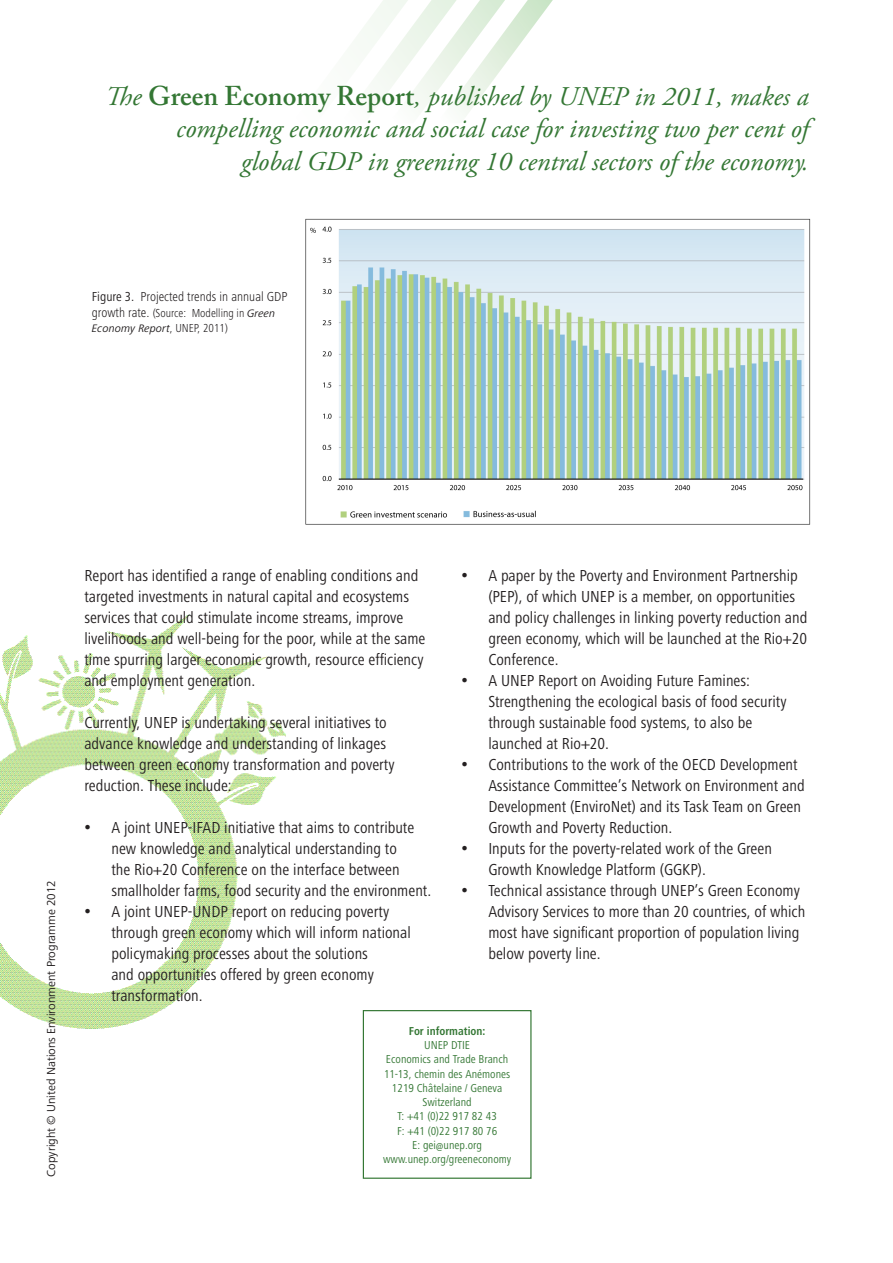
<style>
.page{position:relative;width:893px;height:1263px;background:#fff}
.page>*{position:absolute;margin:0;border:0;box-sizing:border-box;transform-origin:0 0}
.t1{font:italic 27px/32.4px "Adobe Garamond Pro";color:#347734;text-align:right}
.t2{font:condensed 16.5px/21px "Frutiger Next LT";color:#231f20}
.t3{font:300 condensed 13.5px "Frutiger Next LT";color:#231f20}
.t4{font:12px "Frutiger Next LT";color:#231f20}
.t5{font:300 condensed 12px "Frutiger Next LT";color:#231f20}
.t6{font:condensed 11.85px "Frutiger Next LT";color:#347734}
.t7{font:700 condensed 11.85px "Frutiger Next LT";color:#347734}
.t8{font:italic 11.25px "Frutiger Next LT";color:#231f20}
.s1{font-family:"Adobe Caslon Pro";font-weight:600;font-style:normal}
.s2{font-weight:400}
.s3{font-size:13.5px}
.s4{font-weight:400;font-style:italic;font-stretch:normal;font-size:11.25px}
.s5{font-weight:300;font-style:normal;font-stretch:condensed;font-size:12px}
.s6{font-family:"Times New Roman";font-stretch:normal;font-size:18px}
</style>
<div class="page">
<svg style="left:362px;top:0;width:191px;height:115px"></svg>
<div style="left:363px;top:1010px;width:168px;height:169px;border:1px solid #347734"></div>
<img style="left:0;top:614px;width:286px;height:415px">
<img style="left:305px;top:218px;width:506px;height:307px">
<p class="t1" style="left:105px;top:81px;width:705px">The <span class="s1">Green Economy Report</span>, published by UNEP in 2011, makes a compelling economic and social case for investing two per cent of</p>
<p class="t1" style="left:241px;top:146px;width:569px">global GDP in greening 10 central sectors of the economy.</p>
<p class="t3" style="left:92px;top:289px;width:197px"><span class="s2">Figure 3.</span> Projected trends in annual GDP</p>
<p class="t5" style="left:92px;top:307px;width:185px"><span class="s3">growth rate.</span> (Source: Modelling in <span class="s4">Green</span></p>
<p class="t8" style="left:92px;top:322px;width:138px">Economy Report<span class="s5">, UNEP, 2011)</span></p>
<p class="t4" style="left:45px;top:1177px;width:298px;rotate:-90deg">Copyright © United Nations Environment Programme 2012</p>
<p class="t2" style="left:84px;top:565px;width:342px">Report has identified a range of enabling conditions and targeted investments in natural capital and ecosystems services that could stimulate income streams, improve livelihoods and well-being for the poor, while at the same time spurring larger economic growth, resource efficiency and employment generation.</p>
<p class="t2" style="left:84px;top:712px;width:312px">Currently, UNEP is undertaking several initiatives to advance knowledge and understanding of linkages between green economy transformation and poverty reduction. These include:</p>
<p class="t2" style="left:111px;top:817px;width:321px;text-indent:-27px"><span class="s6">•</span> A joint UNEP-IFAD initiative that aims to contribute new knowledge and analytical understanding to<br>the Rio+20 Conference on the interface between smallholder farms, food security and the environment.</p>
<p class="t2" style="left:111px;top:901px;width:301px;text-indent:-27px"><span class="s6">•</span> A joint UNEP-UNDP report on reducing poverty through green economy which will inform national policymaking processes about the solutions<br>and opportunities offered by green economy transformation.</p>
<p class="t2" style="left:488px;top:565px;width:321px;text-indent:-27px"><span class="s6">•</span> A paper by the Poverty and Environment Partnership (PEP), of which UNEP is a member, on opportunities and policy challenges in linking poverty reduction and green economy, which will be launched at the Rio+20<br>Conference.</p>
<p class="t2" style="left:488px;top:670px;width:300px;text-indent:-27px"><span class="s6">•</span> A UNEP Report on Avoiding Future Famines:<br>Strengthening the ecological basis of food security through sustainable food systems, to also be launched at Rio+20.</p>
<p class="t2" style="left:488px;top:754px;width:318px;text-indent:-27px"><span class="s6">•</span> Contributions to the work of the OECD Development Assistance Committee’s Network on Environment and Development (EnviroNet) and its Task Team on Green Growth and Poverty Reduction.</p>
<p class="t2" style="left:488px;top:838px;width:285px;text-indent:-27px"><span class="s6">•</span> Inputs for the poverty-related work of the Green<br>Growth Knowledge Platform (GGKP).</p>
<p class="t2" style="left:488px;top:880px;width:318px;text-indent:-27px"><span class="s6">•</span> Technical assistance through UNEP’s Green Economy Advisory Services to more than 20 countries, of which most have significant proportion of population living below poverty line.</p>
<p class="t7" style="left:409px;top:1024px;width:78px">For information:</p>
<p class="t6" style="left:424px;top:1038px;width:47px">UNEP DTIE</p>
<p class="t6" style="left:386px;top:1053px;width:124px">Economics and Trade Branch</p>
<p class="t6" style="left:384px;top:1067px;width:128px">11-13, chemin des Anémones</p>
<p class="t6" style="left:392px;top:1081px;width:112px">1219 Châtelaine / Geneva</p>
<p class="t6" style="left:423px;top:1096px;width:51px">Switzerland</p>
<p class="t6" style="left:397px;top:1110px;width:101px">T: +41 (0)22 917 82 43</p>
<p class="t6" style="left:397px;top:1124px;width:102px">F: +41 (0)22 917 80 76</p>
<p class="t6" style="left:412px;top:1138px;width:71px">E: gei@unep.org</p>
<p class="t6" style="left:383px;top:1153px;width:130px">www.unep.org/greeneconomy</p>
</div>
